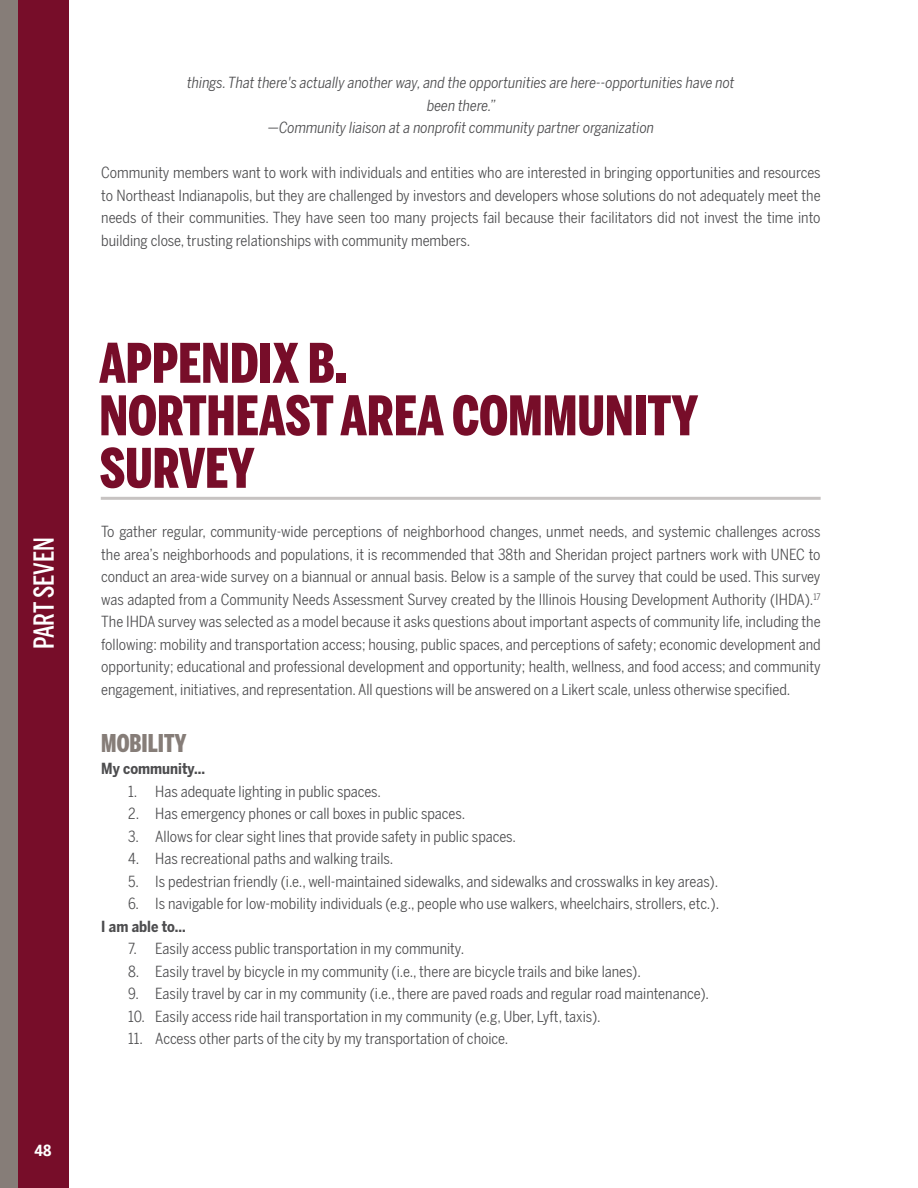
<style>
.page{position:relative;width:918px;height:1188px;background:#fff}
.page>*{position:absolute;margin:0;border:0;box-sizing:border-box;transform-origin:0 0}
.Section_Headline{font:900 54px/52.5px "Benton Sans Compressed";color:#770d29}
.t1{font:500 27px "Benton Sans Compressed";color:#fff}
.Subheading_1{font:900 24px "Benton Sans Compressed";color:#867d78}
.Body_Text{font:15px/22.5px "Benton Sans Condensed";color:#4d4d4f;text-align:justify}
.Quotes{font:italic 15px/22.5px "Benton Sans Condensed";color:#4d4d4f;text-align:center}
.Body_Text-2{font:700 15px "Benton Sans Condensed";color:#4d4d4f}
.t2{font:700 15px "Benton Sans Condensed";color:#fff}
</style>
<div class="page">
<div style="left:0;top:0;width:64px;height:1188px;background:#867d78"></div>
<div style="left:18px;top:0;width:50px;height:1188px;background:#770d29"></div>
<hr style="left:101px;top:497px;width:720px;height:3px;background:#c7c3c2">
<h2 class="t1" style="left:27px;top:649px;width:114px;rotate:-90deg">PART SEVEN</h2>
<p class="t2" style="left:35px;top:1141px;width:19px">48</p>
<p class="Quotes" style="left:187px;top:72px;width:549px">things. That there's actually another way, and the opportunities are here--opportunities have not been there.”</p>
<p class="Quotes" style="left:268px;top:117px;width:388px">—Community liaison at a nonprofit community partner organization</p>
<p class="Body_Text" style="left:101px;top:162px;width:721px">Community members want to work with individuals and entities who are interested in bringing opportunities and resources to Northeast Indianapolis, but they are challenged by investors and developers whose solutions do not adequately meet the needs of their communities. They have seen too many projects fail because their facilitators did not invest the time into building close, trusting relationships with community members.</p>
<p class="Section_Headline" style="left:99px;top:338px;width:250px">APPENDIX B.</p>
<p class="Section_Headline" style="left:99px;top:390px;width:600px">NORTHEAST AREA COMMUNITY<br>SURVEY</p>
<p class="Body_Text" style="left:101px;top:520px;width:721px">To gather regular, community-wide perceptions of neighborhood changes, unmet needs, and systemic challenges across the area’s neighborhoods and populations, it is recommended that 38th and Sheridan project partners work with UNEC to conduct an area-wide survey on a biannual or annual basis. Below is a sample of the survey that could be used. This survey was adapted from a Community Needs Assessment Survey created by the Illinois Housing Development Authority (IHDA).<sup>17<br></sup>The IHDA survey was selected as a model because it asks questions about important aspects of community life, including the following: mobility and transportation access; housing, public spaces, and perceptions of safety; economic development and opportunity; educational and professional development and opportunity; health, wellness, and food access; and community engagement, initiatives, and representation. All questions will be answered on a Likert scale, unless otherwise specified.</p>
<p class="Subheading_1" style="left:101px;top:728px;width:87px">MOBILITY</p>
<p class="Body_Text-2" style="left:101px;top:759px;width:105px">My community…</p>
<p class="Body_Text" style="left:128px;top:780px;width:254px">1. Has adequate lighting in public spaces.</p>
<p class="Body_Text" style="left:128px;top:802px;width:339px">2. Has emergency phones or call boxes in public spaces.</p>
<p class="Body_Text" style="left:128px;top:825px;width:389px">3. Allows for clear sight lines that provide safety in public spaces.</p>
<p class="Body_Text" style="left:128px;top:847px;width:267px">4. Has recreational paths and walking trails.</p>
<p class="Body_Text" style="left:128px;top:870px;width:592px">5. Is pedestrian friendly (i.e., well-maintained sidewalks, and sidewalks and crosswalks in key areas).</p>
<p class="Body_Text" style="left:128px;top:892px;width:592px">6. Is navigable for low-mobility individuals (e.g., people who use walkers, wheelchairs, strollers, etc.).</p>
<p class="Body_Text-2" style="left:101px;top:917px;width:86px">I am able to…</p>
<p class="Body_Text" style="left:128px;top:937px;width:338px">7. Easily access public transportation in my community.</p>
<p class="Body_Text" style="left:128px;top:960px;width:514px">8. Easily travel by bicycle in my community (i.e., there are bicycle trails and bike lanes).</p>
<p class="Body_Text" style="left:128px;top:982px;width:582px">9. Easily travel by car in my community (i.e., there are paved roads and regular road maintenance).</p>
<p class="Body_Text" style="left:128px;top:1005px;width:474px">10. Easily access ride hail transportation in my community (e.g, Uber, Lyft, taxis).</p>
<p class="Body_Text" style="left:128px;top:1027px;width:382px">11. Access other parts of the city by my transportation of choice.</p>
</div>
